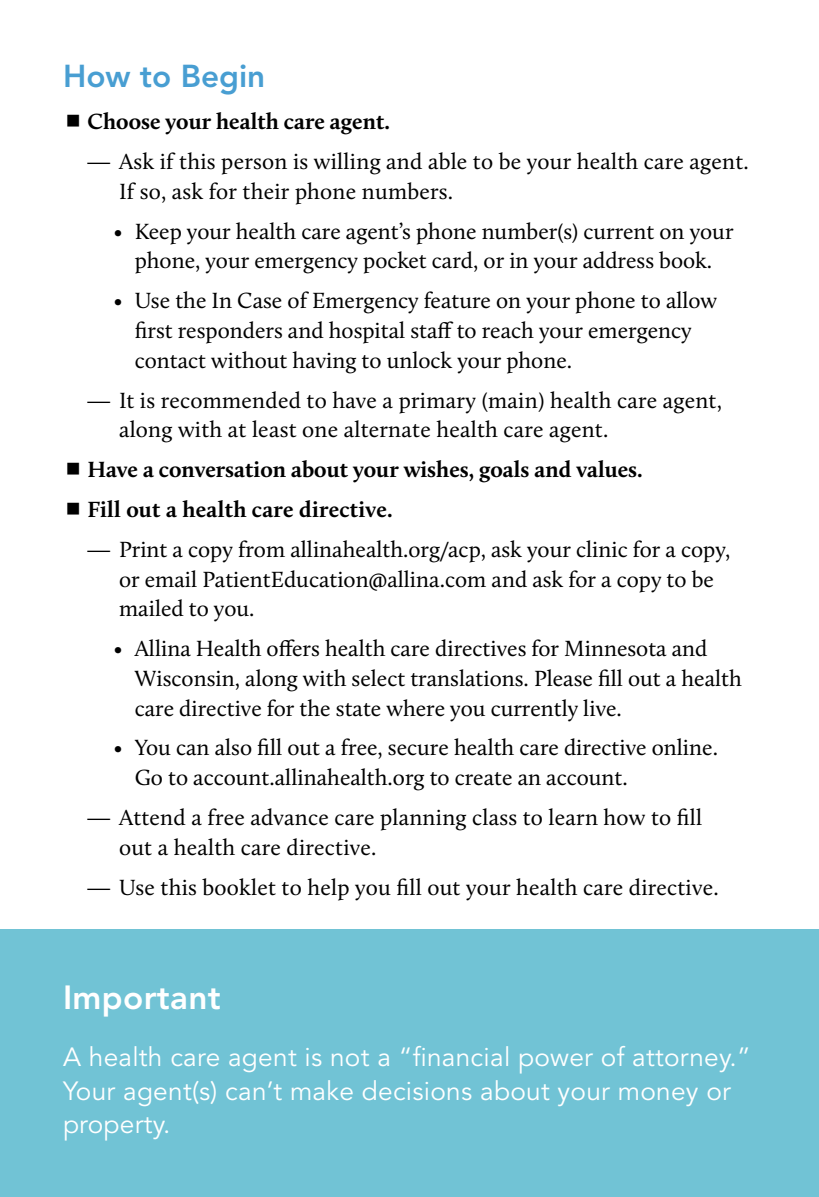
<style>
.page{position:relative;width:819px;height:1197px;background:#fff}
.page>*{position:absolute;margin:0;border:0;box-sizing:border-box;transform-origin:0 0}
.t1{font:800 33.25px "Avenir LT Std";letter-spacing:.01em;color:#fff}
.t2{font:800 31.5px "Avenir LT Std";color:#489ed2}
.t3{font:26.25px/33.2px "Avenir LT Std";letter-spacing:.01em;color:#fff}
.t4{font:22.75px/29.8px "Calluna";color:#000}
.t5{font:700 22.75px/39.9px "Calluna";color:#000}
.s1{font-family:"Palatino"}
</style>
<div class="page">
<div style="left:0;top:929px;width:819px;height:268px;background:#71c3d5"></div>
<h2 class="t2" style="left:63px;top:57px;width:204px">How to Begin</h2>
<p class="t5" style="left:88px;top:101px;width:304px">Choose your health care agent.</p>
<p class="t4" style="left:119px;top:146px;width:631px;text-indent:-32px"><span class="s1">—</span> Ask if this person is willing and able to be your health care agent.<br>If so, ask for their phone numbers.</p>
<p class="t4" style="left:114px;top:216px;width:621px;text-align:center">• Keep your health care agent’s phone number(s) current on your phone, your emergency pocket card, or in your address book.</p>
<p class="t4" style="left:135px;top:285px;width:584px;text-indent:-21px">• Use the In Case of Emergency feature on your phone to allow first responders and hospital staff to reach your emergency contact without having to unlock your phone.</p>
<p class="t4" style="left:119px;top:385px;width:604px;text-indent:-32px"><span class="s1">—</span> It is recommended to have a primary (main) health care agent, along with at least one alternate health care agent.</p>
<p class="t5" style="left:88px;top:449px;width:557px">Have a conversation about your wishes, goals and values.<br>Fill out a health care directive.</p>
<p class="t4" style="left:119px;top:534px;width:613px;text-indent:-32px"><span class="s1">—</span> Print a copy from allinahealth.org/acp, ask your clinic for a copy, or email PatientEducation@allina.com and ask for a copy to be mailed to you.</p>
<p class="t4" style="left:135px;top:633px;width:609px;text-indent:-21px">• Allina Health offers health care directives for Minnesota and<br>Wisconsin, along with select translations. Please fill out a health care directive for the state where you currently live.</p>
<p class="t4" style="left:135px;top:733px;width:585px;text-indent:-21px">• You can also fill out a free, secure health care directive online.<br>Go to account.allinahealth.org to create an account.</p>
<p class="t4" style="left:119px;top:802px;width:585px;text-indent:-32px"><span class="s1">—</span> Attend a free advance care planning class to learn how to fill out a health care directive.</p>
<p class="t4" style="left:88px;top:872px;width:633px"><span class="s1">—</span> Use this booklet to help you fill out your health care directive.</p>
<h1 class="t1" style="left:63px;top:978px;width:159px">Important</h1>
<p class="t3" style="left:63px;top:1041px;width:689px">A health care agent is not a “financial power of attorney.”<br>Your agent(s) can’t make decisions about your money or property.</p>
</div>
